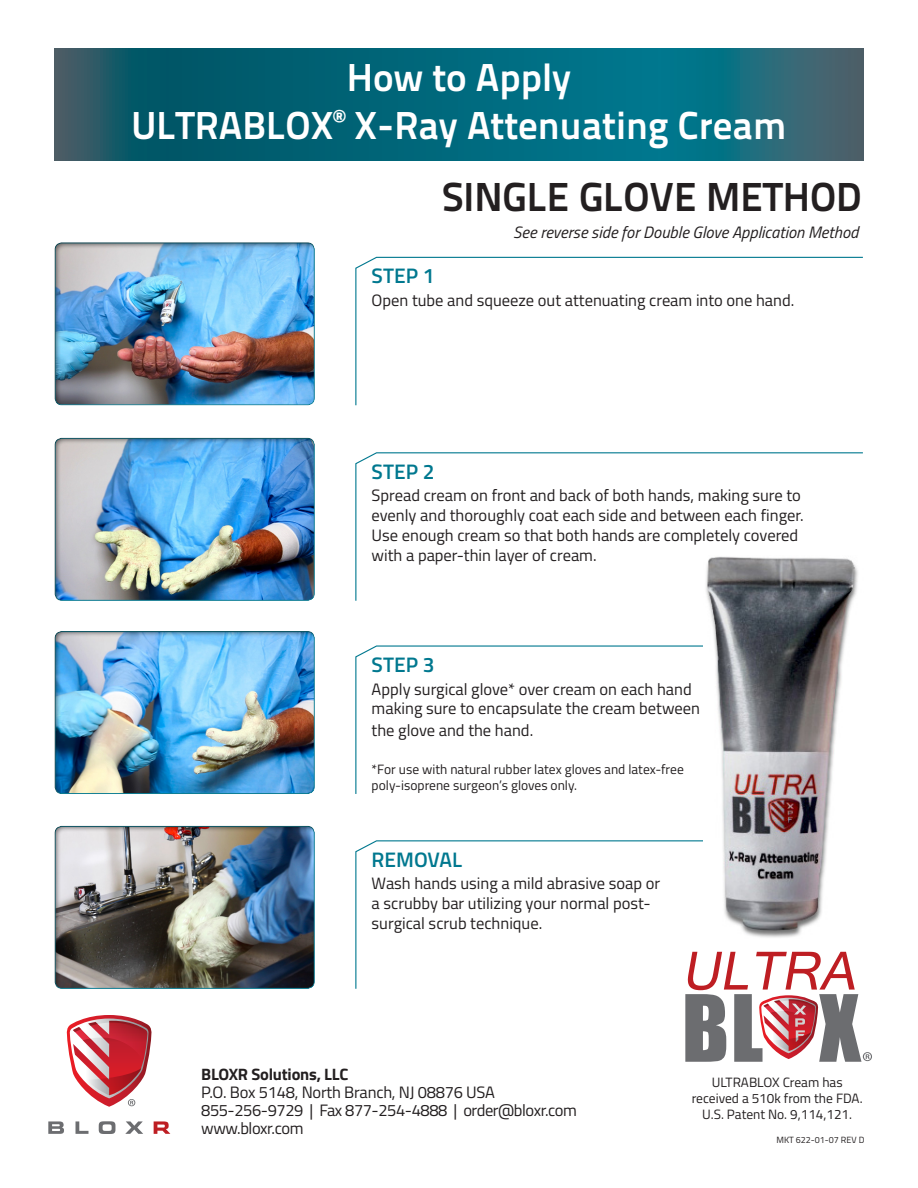
<style>
.page{position:relative;width:918px;height:1188px;background:#fff}
.page>*{position:absolute;margin:0;border:0;box-sizing:border-box;transform-origin:0 0}
.t1{font:700 40.5px "Titillium Text 22 L";color:#231f20}
.t2{font:700 39px "Titillium Text 22 L";color:#fff}
.t3{font:600 21px "Titillium";color:#00788f}
.t4{font:16.5px/19.8px "Titillium";color:#231f20}
.t5{font:16.5px "Titillium";letter-spacing:-.025em;color:#231f20}
.t6{font:italic 16.5px "Titillium";color:#231f20}
.t7{font:700 16.5px "Titillium";letter-spacing:-.015em;color:#231f20}
.t8{font:13.5px/16.2px "Titillium";color:#231f20}
.t9{font:9px "Titillium";color:#231f20}
</style>
<div class="page">
<svg style="left:355px;top:452px;width:508px;height:149px"></svg>
<svg style="left:48px;top:1121px;width:16px;height:13px"></svg>
<svg style="left:76px;top:1121px;width:12px;height:13px"></svg>
<svg style="left:99px;top:1121px;width:16px;height:13px"></svg>
<svg style="left:125px;top:1121px;width:18px;height:13px"></svg>
<svg style="left:154px;top:1121px;width:16px;height:13px"></svg>
<svg style="left:66px;top:1015px;width:86px;height:92px"></svg>
<svg style="left:55px;top:49px;width:808px;height:111px;background:#0c6678"></svg>
<div style="left:54px;top:241px;width:261px;height:165px;background:#231f20;opacity:.55"></div>
<div style="left:54px;top:437px;width:261px;height:165px;background:#231f20;opacity:.55"></div>
<div style="left:54px;top:630px;width:261px;height:165px;background:#231f20;opacity:.55"></div>
<div style="left:54px;top:825px;width:261px;height:165px;background:#231f20;opacity:.55"></div>
<svg style="left:685px;top:990px;width:187px;height:72px"></svg>
<svg style="left:355px;top:256px;width:508px;height:150px"></svg>
<svg style="left:355px;top:645px;width:348px;height:149px"></svg>
<svg style="left:355px;top:840px;width:500px;height:150px"></svg>
<img style="left:703px;top:555px;width:160px;height:383px">
<p class="t2" style="left:347px;top:48px;width:226px">How to Apply</p>
<p class="t2" style="left:132px;top:96px;width:656px">ULTRABLOX<sup>®</sup> X-Ray Attenuating Cream</p>
<p class="t1" style="left:442px;top:166px;width:421px">SINGLE GLOVE METHOD</p>
<p class="t6" style="left:513px;top:220px;width:347px">See reverse side for Double Glove Application Method</p>
<p class="t3" style="left:372px;top:260px;width:64px">STEP 1</p>
<p class="t4" style="left:372px;top:289px;width:424px">Open tube and squeeze out attenuating cream into one hand.</p>
<p class="t3" style="left:372px;top:455px;width:64px">STEP 2</p>
<p class="t4" style="left:372px;top:485px;width:434px">Spread cream on front and back of both hands, making sure to evenly and thoroughly coat each side and between each finger.<br>Use enough cream so that both hands are completely covered with a paper-thin layer of cream.</p>
<p class="t3" style="left:372px;top:649px;width:64px">STEP 3</p>
<p class="t4" style="left:372px;top:678px;width:330px">Apply surgical glove* over cream on each hand making sure to encapsulate the cream between</p>
<p class="t4" style="left:372px;top:719px;width:163px">the glove and the hand.</p>
<p class="t8" style="left:372px;top:760px;width:314px">*For use with natural rubber latex gloves and latex-free poly-isoprene surgeon’s gloves only.</p>
<p class="t3" style="left:372px;top:843px;width:92px">REMOVAL</p>
<p class="t4" style="left:372px;top:873px;width:290px">Wash hands using a mild abrasive soap or a scrubby bar utilizing your normal post&shy;surgical scrub technique.</p>
<p class="t7" style="left:201px;top:1062px;width:149px">BLOXR Solutions, LLC</p>
<p class="t4" style="left:201px;top:1082px;width:295px">P.O. Box 5148, North Branch, NJ 08876 USA</p>
<p class="t5" style="left:201px;top:1098px;width:377px">855-256-9729 | Fax 877-254-4888 | order@bloxr.com</p>
<p class="t5" style="left:201px;top:1116px;width:104px">www.bloxr.com</p>
<p class="t8" style="left:692px;top:1073px;width:172px;text-align:center">ULTRABLOX Cream has received a 510k from the FDA.</p>
<p class="t8" style="left:702px;top:1106px;width:151px">U.S. Patent No. 9,114,121.</p>
<p class="t9" style="left:776px;top:1133px;width:90px">MKT 622-01-07 REV D</p>
</div>
